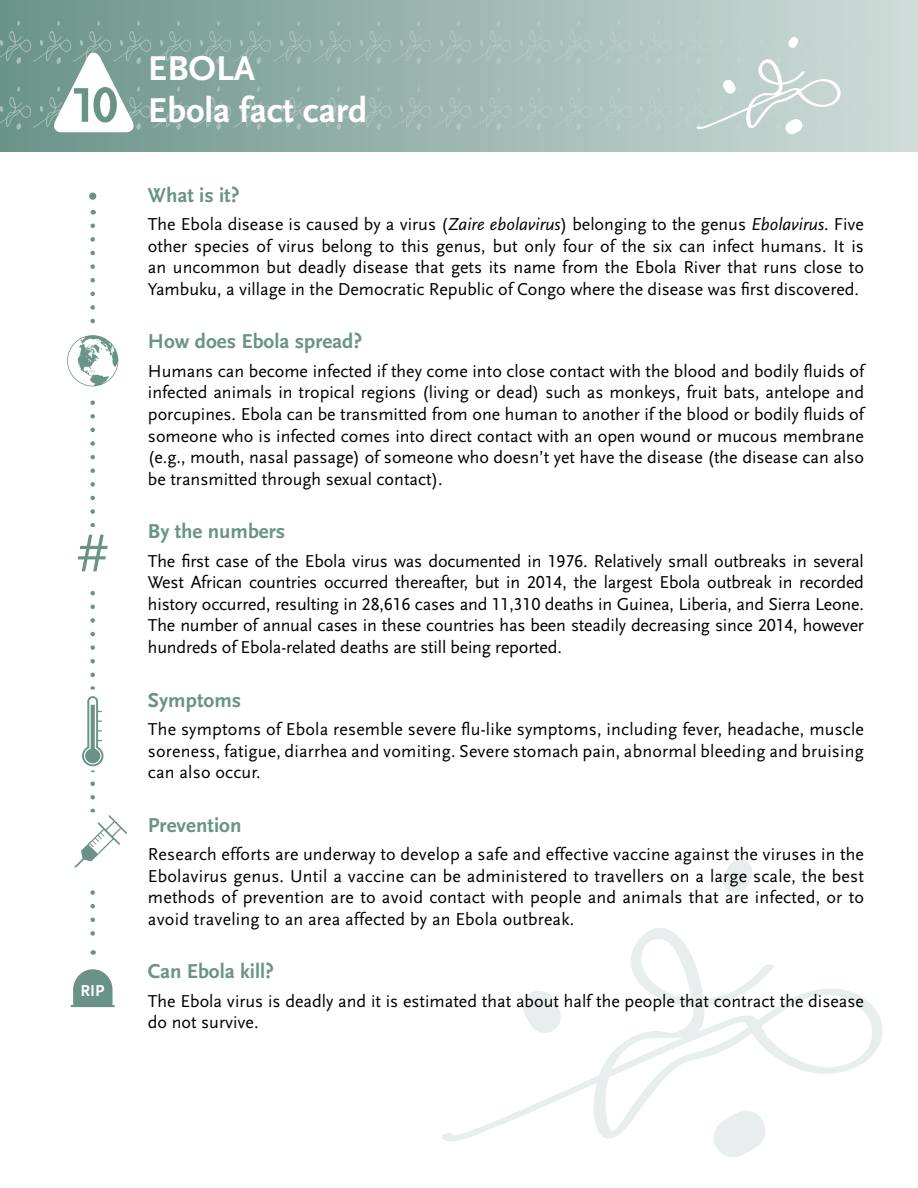
<style>
.page{position:relative;width:918px;height:1188px;background:#fff}
.page>*{position:absolute;margin:0;border:0;box-sizing:border-box;transform-origin:0 0}
.t1{font:55.65px "Scala Sans LF";color:#6a9388}
.t2{font:700 51px "Scala Sans LF";color:#6a9388}
.t3{font:700 36px/42px "Scala Sans LF";color:#fff}
.t4{font:700 21px "Scala Sans LF";color:#6a9388}
.t5{font:18px/21.6px "Scala Sans LF";color:#000;text-align:justify}
.t6{font:700 16.5px "Scala Sans LF";color:#fff}
.s1{font-style:italic}
</style>
<div class="page">
<svg style="left:719px;top:1150px;width:32px;height:7px"></svg>
<svg style="left:723px;top:860px;width:29px;height:33px"></svg>
<svg style="left:442px;top:928px;width:440px;height:222px"></svg>
<svg style="left:0;top:0;width:918px;height:152px;background:#9db7b0"></svg>
<svg style="left:788px;top:36px;width:11px;height:12px"></svg>
<svg style="left:696px;top:57px;width:146px;height:78px;background:#c7d6d2"></svg>
<svg style="left:53px;top:53px;width:81px;height:79px"></svg>
<svg style="left:70px;top:969px;width:45px;height:39px"></svg>
<div style="left:89px;top:193px;width:7px;height:7px;background:#6a9388;border-radius:50%"></div>
<svg style="left:67px;top:226px;width:60px;height:729px"></svg>
<h2 class="t2" style="left:71px;top:78px;width:48px">10</h2>
<h1 class="t1" style="left:75px;top:523px;width:38px">#</h1>
<p class="t6" style="left:80px;top:982px;width:25px">RIP</p>
<h3 class="t3" style="left:148px;top:49px;width:221px">EBOLA<br>Ebola fact card</h3>
<p class="t4" style="left:148px;top:184px;width:93px">What is it?</p>
<p class="t5" style="left:148px;top:214px;width:718px">The Ebola disease is caused by a virus (<span class="s1">Zaire ebolavirus</span>) belonging to the genus <span class="s1">Ebolavirus</span>. Five other species of virus belong to this genus, but only four of the six can infect humans. It is an uncommon but deadly disease that gets its name from the Ebola River that runs close to Yambuku, a village in the Democratic Republic of Congo where the disease was first discovered.</p>
<p class="t4" style="left:148px;top:330px;width:216px">How does Ebola spread?</p>
<p class="t5" style="left:148px;top:360px;width:718px">Humans can become infected if they come into close contact with the blood and bodily fluids of infected animals in tropical regions (living or dead) such as monkeys, fruit bats, antelope and porcupines. Ebola can be transmitted from one human to another if the blood or bodily fluids of someone who is infected comes into direct contact with an open wound or mucous membrane (e.g., mouth, nasal passage) of someone who doesn’t yet have the disease (the disease can also be transmitted through sexual contact).</p>
<p class="t4" style="left:148px;top:520px;width:139px">By the numbers</p>
<p class="t5" style="left:148px;top:550px;width:718px">The first case of the Ebola virus was documented in 1976. Relatively small outbreaks in several West African countries occurred thereafter, but in 2014, the largest Ebola outbreak in recorded history occurred, resulting in 28,616 cases and 11,310 deaths in Guinea, Liberia, and Sierra Leone.<br>The number of annual cases in these countries has been steadily decreasing since 2014, however hundreds of Ebola-related deaths are still being reported.</p>
<p class="t4" style="left:148px;top:689px;width:95px">Symptoms</p>
<p class="t5" style="left:148px;top:719px;width:718px">The symptoms of Ebola resemble severe flu-like symptoms, including fever, headache, muscle soreness, fatigue, diarrhea and vomiting. Severe stomach pain, abnormal bleeding and bruising can also occur.</p>
<p class="t4" style="left:148px;top:814px;width:95px">Prevention</p>
<p class="t5" style="left:148px;top:844px;width:718px">Research efforts are underway to develop a safe and effective vaccine against the viruses in the Ebolavirus genus. Until a vaccine can be administered to travellers on a large scale, the best methods of prevention are to avoid contact with people and animals that are infected, or to avoid traveling to an area affected by an Ebola outbreak.</p>
<p class="t4" style="left:148px;top:960px;width:127px">Can Ebola kill?</p>
<p class="t5" style="left:148px;top:990px;width:717px">The Ebola virus is deadly and it is estimated that about half the people that contract the disease do not survive.</p>
</div>
